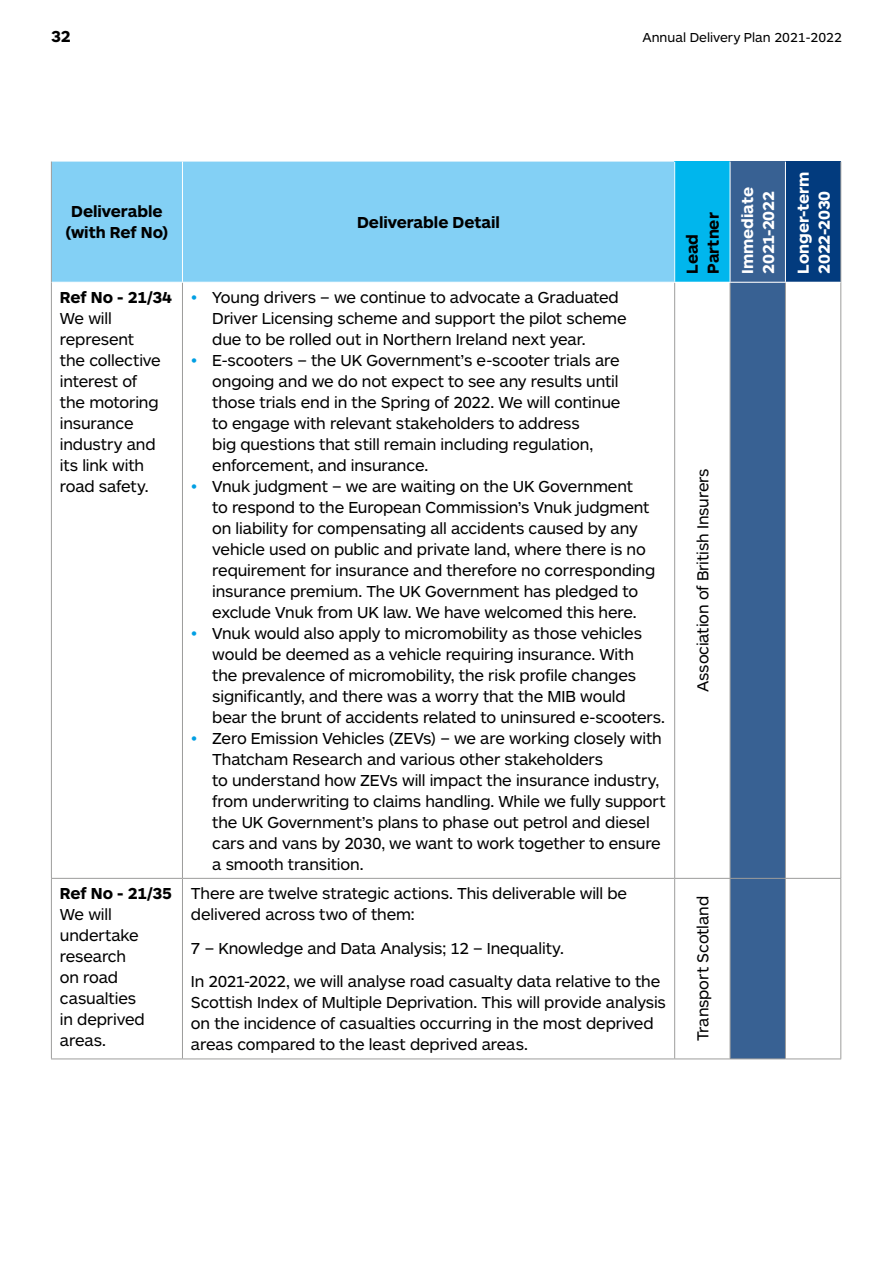
<style>
.page{position:relative;width:893px;height:1263px;background:#fff}
.page>*{position:absolute;margin:0;border:0;box-sizing:border-box;transform-origin:0 0}
.Body{font:16.5px/21px "ARS Maquette Tr";letter-spacing:-.01em;color:#000}
.Body-2{font:700 16.5px/21px "ARS Maquette Tr";letter-spacing:-.005em;color:#000;text-align:center}
.Body-3{font:700 16.5px "ARS Maquette Tr";letter-spacing:-.01em;color:#fff}
.t1{font:13.5px "ARS Maquette Tr";color:#000}
.s1{font-weight:700}
.s2{color:#009fe3}
</style>
<div class="page">
<div style="left:52px;top:162px;width:622px;height:120px;background:#83d0f5"></div>
<div style="left:675px;top:162px;width:55px;height:120px;background:#00b6ed"></div>
<div style="left:730px;top:162px;width:55px;height:120px;background:#386193"></div>
<div style="left:785px;top:162px;width:56px;height:120px;background:#023b7e"></div>
<svg style="left:675px;top:283px;width:165px;height:775px"></svg>
<div style="left:731px;top:283px;width:54px;height:775px;background:#386193"></div>
<hr style="left:51px;top:282px;width:1px;height:596px;background:#9d9d9c">
<hr style="left:182px;top:283px;width:1px;height:595px;background:#9d9d9c">
<hr style="left:674px;top:283px;width:1px;height:595px;background:#9d9d9c">
<hr style="left:730px;top:283px;width:1px;height:595px;background:#9d9d9c">
<hr style="left:785px;top:283px;width:1px;height:595px;background:#9d9d9c">
<hr style="left:840px;top:282px;width:1px;height:596px;background:#9d9d9c">
<hr style="left:51px;top:878px;width:131px;height:1px;background:#9d9d9c">
<hr style="left:51px;top:879px;width:1px;height:179px;background:#9d9d9c">
<hr style="left:182px;top:878px;width:493px;height:1px;background:#9d9d9c">
<hr style="left:182px;top:879px;width:1px;height:179px;background:#9d9d9c">
<hr style="left:675px;top:878px;width:55px;height:1px;background:#9d9d9c">
<hr style="left:674px;top:879px;width:1px;height:179px;background:#9d9d9c">
<hr style="left:730px;top:878px;width:55px;height:1px;background:#9d9d9c">
<hr style="left:730px;top:879px;width:1px;height:179px;background:#9d9d9c">
<hr style="left:785px;top:878px;width:56px;height:1px;background:#9d9d9c">
<hr style="left:785px;top:879px;width:1px;height:179px;background:#9d9d9c">
<hr style="left:840px;top:879px;width:1px;height:179px;background:#9d9d9c">
<hr style="left:51px;top:1058px;width:131px;height:1px;background:#9d9d9c">
<hr style="left:182px;top:1058px;width:493px;height:1px;background:#9d9d9c">
<hr style="left:675px;top:1058px;width:55px;height:1px;background:#9d9d9c">
<hr style="left:730px;top:1058px;width:55px;height:1px;background:#9d9d9c">
<hr style="left:785px;top:1058px;width:56px;height:1px;background:#9d9d9c">
<hr style="left:51px;top:162px;width:1px;height:120px;background:#9d9d9c">
<hr style="left:840px;top:162px;width:1px;height:120px;background:#9d9d9c">
<hr style="left:182px;top:162px;width:1px;height:120px;background:#fff">
<hr style="left:730px;top:162px;width:1px;height:120px;background:#fff">
<hr style="left:785px;top:162px;width:1px;height:120px;background:#fff">
<p class="Body-2" style="left:51px;top:26px;width:21px">32</p>
<p class="t1" style="left:642px;top:30px;width:201px">Annual Delivery Plan 2021-2022</p>
<p class="Body-2" style="left:66px;top:201px;width:104px">Deliverable (with Ref No)</p>
<p class="Body-2" style="left:357px;top:212px;width:144px">Deliverable Detail</p>
<p class="Body-2" style="left:682px;top:274px;width:63px;text-align:left;rotate:-90deg">Lead<br>Partner</p>
<p class="Body" style="left:60px;top:287px;width:114px"><span class="s1">Ref No - 21/34<br></span>We will represent<br>the collective interest of<br>the motoring insurance industry and its link with road safety.</p>
<p class="Body" style="left:212px;top:287px;width:416px;text-indent:-21px"><span class="s2">•</span> Young drivers – we continue to advocate a Graduated<br>Driver Licensing scheme and support the pilot scheme due to be rolled out in Northern Ireland next year.</p>
<p class="Body" style="left:212px;top:350px;width:410px;text-indent:-21px"><span class="s2">•</span> E-scooters – the UK Government’s e-scooter trials are ongoing and we do not expect to see any results until those trials end in the Spring of 2022. We will continue to engage with relevant stakeholders to address<br>big questions that still remain including regulation, enforcement, and insurance.</p>
<p class="Body" style="left:212px;top:476px;width:445px;text-indent:-21px"><span class="s2">•</span> Vnuk judgment – we are waiting on the UK Government<br>to respond to the European Commission’s Vnuk judgment on liability for compensating all accidents caused by any vehicle used on public and private land, where there is no requirement for insurance and therefore no corresponding insurance premium. The UK Government has pledged to exclude Vnuk from UK law. We have welcomed this here.</p>
<p class="Body" style="left:212px;top:623px;width:454px;text-indent:-21px"><span class="s2">•</span> Vnuk would also apply to micromobility as those vehicles would be deemed as a vehicle requiring insurance. With<br>the prevalence of micromobility, the risk profile changes significantly, and there was a worry that the MIB would<br>bear the brunt of accidents related to uninsured e-scooters.</p>
<p class="Body" style="left:212px;top:728px;width:455px;text-indent:-21px"><span class="s2">•</span> Zero Emission Vehicles (ZEVs) – we are working closely with Thatcham Research and various other stakeholders<br>to understand how ZEVs will impact the insurance industry, from underwriting to claims handling. While we fully support the UK Government’s plans to phase out petrol and diesel cars and vans by 2030, we want to work together to ensure a smooth transition.</p>
<p class="Body" style="left:60px;top:883px;width:114px"><span class="s1">Ref No - 21/35<br></span>We will undertake research<br>on road casualties<br>in deprived areas.</p>
<p class="Body" style="left:191px;top:883px;width:438px">There are twelve strategic actions. This deliverable will be delivered across two of them:</p>
<p class="Body" style="left:191px;top:937px;width:374px">7 – Knowledge and Data Analysis; 12 – Inequality.</p>
<p class="Body" style="left:191px;top:971px;width:477px">In 2021-2022, we will analyse road casualty data relative to the Scottish Index of Multiple Deprivation. This will provide analysis on the incidence of casualties occurring in the most deprived areas compared to the least deprived areas.</p>
<p class="Body" style="left:692px;top:692px;width:225px;rotate:-90deg">Association of British Insurers</p>
<p class="Body" style="left:692px;top:1041px;width:146px;rotate:-90deg">Transport Scotland</p>
<p class="Body-3" style="left:739px;top:274px;width:88px;rotate:-90deg">Immediate</p>
<p class="Body-3" style="left:760px;top:274px;width:84px;rotate:-90deg">2021-2022</p>
<p class="Body-3" style="left:795px;top:274px;width:104px;rotate:-90deg">Longer-term</p>
<p class="Body-3" style="left:816px;top:274px;width:85px;rotate:-90deg">2022-2030</p>
</div>
